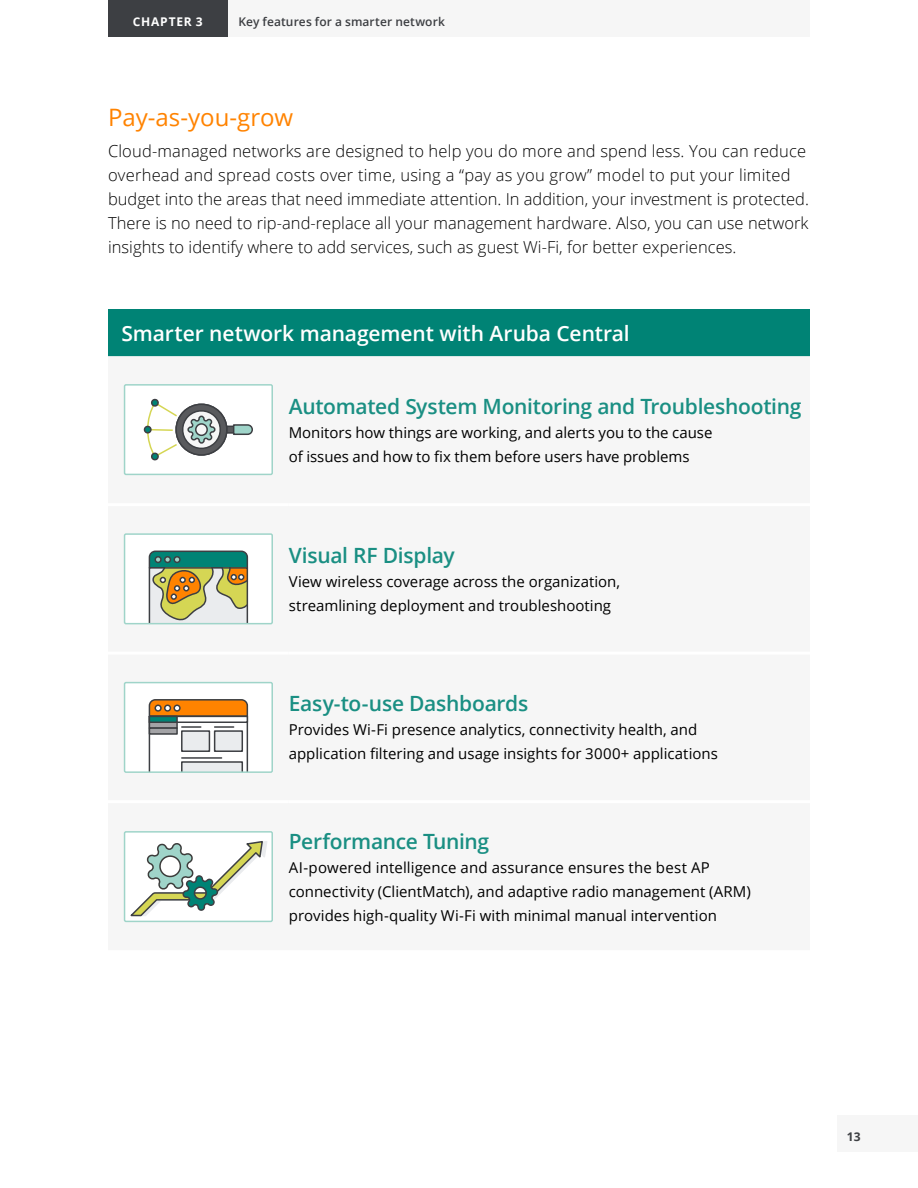
<style>
.page{position:relative;width:918px;height:1188px;background:#fff}
.page>*{position:absolute;margin:0;border:0;box-sizing:border-box;transform-origin:0 0}
.t1{font:24px "Open Sans";color:#ff8300}
.t2{font:600 21px "Open Sans";letter-spacing:-.015em;color:#1a8f83}
.t3{font:600 21px "Open Sans";letter-spacing:-.005em;color:#fff}
.t4{font:300 16.5px/24px "Open Sans";color:#000}
.t5{font:15px/24px "Open Sans";color:#000}
.t6{font:600 12px "Open Sans";letter-spacing:.01em;color:#3d3f43}
.t7{font:700 12px "Open Sans";letter-spacing:.07em;color:#fff}
.t8{font:700 12px "Open Sans";color:#3d3f43}
</style>
<div class="page">
<div style="left:108px;top:0;width:702px;height:37px;background:#f6f6f6"></div>
<div style="left:837px;top:1116px;width:81px;height:36px;background:#f6f6f6"></div>
<div style="left:108px;top:0;width:119px;height:37px;background:#3d3f43"></div>
<div style="left:108px;top:309px;width:702px;height:47px;background:#008375"></div>
<div style="left:124px;top:384px;width:149px;height:91px;border:2px solid #9fd4c9;border-radius:2px"></div>
<div style="left:144px;top:426px;width:8px;height:8px;border:2px solid #3d3f43;border-radius:50%"></div>
<svg style="left:146px;top:398px;width:107px;height:63px"></svg>
<svg style="left:148px;top:550px;width:101px;height:71px;background:#9eab7d"></svg>
<div style="left:173px;top:556px;width:8px;height:7px;border:2px solid #3d3f43;border-radius:50%"></div>
<div style="left:124px;top:533px;width:149px;height:91px;border:2px solid #9fd4c9;border-radius:2px"></div>
<svg style="left:148px;top:699px;width:101px;height:71px"></svg>
<div style="left:124px;top:682px;width:149px;height:91px;border:2px solid #9fd4c9;border-radius:2px"></div>
<div style="left:124px;top:831px;width:149px;height:91px;border:2px solid #9fd4c9;border-radius:2px"></div>
<svg style="left:128px;top:841px;width:139px;height:81px"></svg>
<p class="t7" style="left:133px;top:13px;width:72px">CHAPTER 3</p>
<p class="t6" style="left:238px;top:13px;width:208px">Key features for a smarter network</p>
<h1 class="t1" style="left:108px;top:101px;width:187px">Pay-as-you-grow</h1>
<p class="t4" style="left:108px;top:139px;width:703px">Cloud-managed networks are designed to help you do more and spend less. You can reduce overhead and spread costs over time, using a “pay as you grow” model to put your limited budget into the areas that need immediate attention. In addition, your investment is protected.<br>There is no need to rip-and-replace all your management hardware. Also, you can use network insights to identify where to add services, such as guest Wi-Fi, for better experiences.</p>
<h2 class="t3" style="left:122px;top:319px;width:510px">Smarter network management with Aruba Central</h2>
<h2 class="t2" style="left:289px;top:392px;width:514px">Automated System Monitoring and Troubleshooting</h2>
<p class="t5" style="left:289px;top:420px;width:425px">Monitors how things are working, and alerts you to the cause of issues and how to fix them before users have problems</p>
<h2 class="t2" style="left:289px;top:541px;width:168px">Visual RF Display</h2>
<p class="t5" style="left:289px;top:569px;width:333px">View wireless coverage across the organization, streamlining deployment and troubleshooting</p>
<h2 class="t2" style="left:289px;top:689px;width:241px">Easy-to-use Dashboards</h2>
<p class="t5" style="left:289px;top:718px;width:431px">Provides Wi-Fi presence analytics, connectivity health, and application filtering and usage insights for 3000+ applications</p>
<h2 class="t2" style="left:289px;top:827px;width:202px">Performance Tuning</h2>
<p class="t5" style="left:289px;top:855px;width:464px">AI-powered intelligence and assurance ensures the best AP connectivity (ClientMatch), and adaptive radio management (ARM) provides high-quality Wi-Fi with minimal manual intervention</p>
<p class="t8" style="left:847px;top:1128px;width:16px">13</p>
</div>
